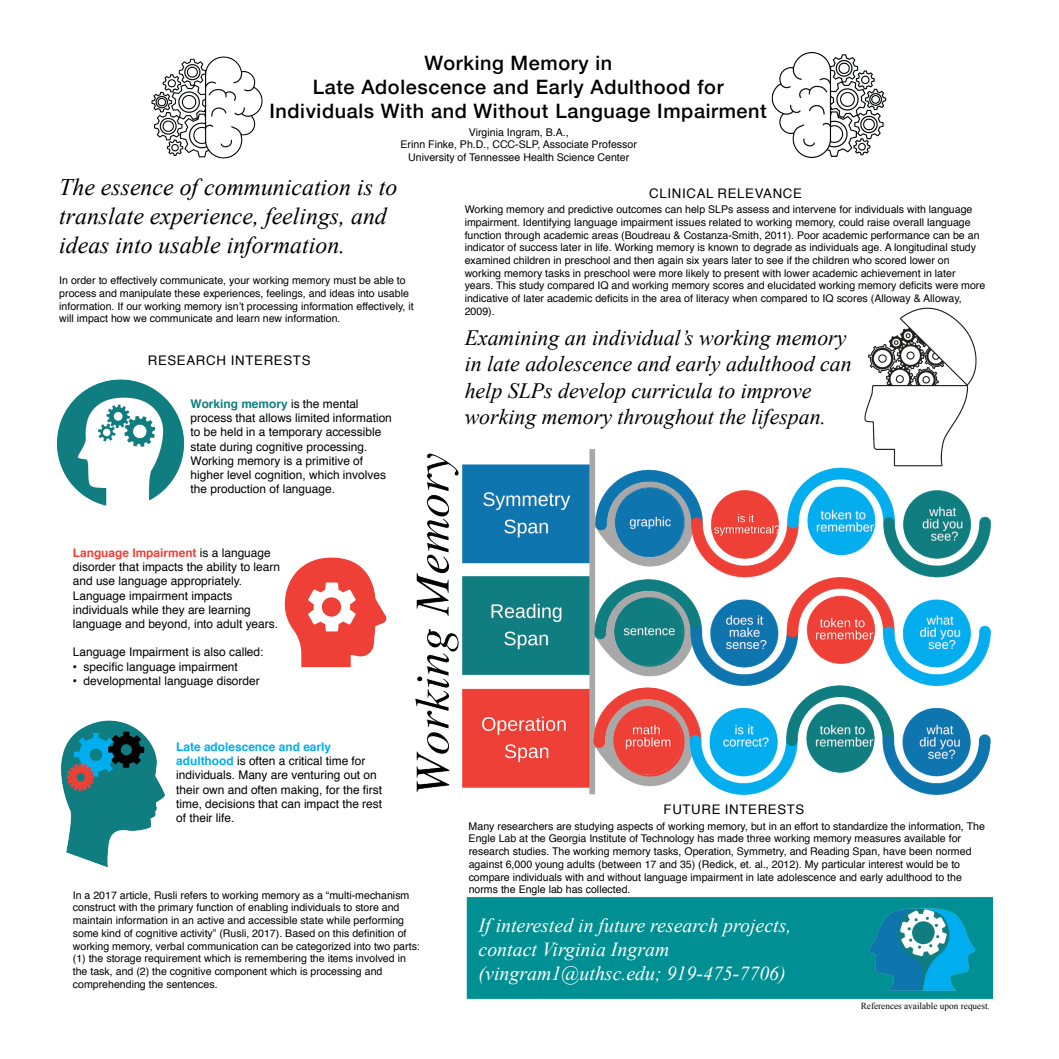
<style>
.page{position:relative;width:1059px;height:1059px;background:#fff}
.page>*{position:absolute;margin:0;border:0;box-sizing:border-box;transform-origin:0 0}
.t1{font:italic 23.8px/28.6px "Times New Roman";color:#000}
.t2{font:italic 21.84px/26.2px "Times New Roman";color:#000}
.t3{font:500 19.84px/23.8px "Helvetica Neue";letter-spacing:.03em;color:#000;text-align:center}
.t4{font:italic 19.84px/23.8px "Times New Roman";color:#fff}
.t5{font:13.23px "Helvetica";letter-spacing:.05em;color:#000}
.t6{font:11.9px/14.3px "Helvetica";color:#000}
.t7{font:10.57px/12.7px "Helvetica";color:#000}
.t8{font:9.27px "Times New Roman";color:#000}
.s1{font-weight:700;color:#107e80}
.s2{font-weight:700;color:#ef4036}
.s3{font-family:"Arial"}
.s4{font-weight:700;color:#00aeef}
</style>
<div class="page">
<img style="left:151px;top:56px;width:112px;height:103px">
<img style="left:771px;top:52px;width:116px;height:106px">
<img style="left:284px;top:557px;width:80px;height:111px">
<img style="left:61px;top:720px;width:104px;height:148px">
<img style="left:56px;top:379px;width:129px;height:127px">
<div style="left:466px;top:896px;width:527px;height:103px;background:#008f92"></div>
<div style="left:466px;top:896px;width:527px;height:103px;border:1px solid #fff"></div>
<img style="left:864px;top:307px;width:113px;height:133px">
<img style="left:850px;top:896px;width:143px;height:104px">
<img style="left:364px;top:449px;width:226px;height:344px">
<img style="left:590px;top:440px;width:401px;height:117px">
<img style="left:588px;top:663px;width:403px;height:132px">
<img style="left:589px;top:557px;width:402px;height:147px">
<h3 class="t3" style="left:269px;top:50px;width:499px">Working Memory in<br>Late Adolescence and Early Adulthood for<br>Individuals With and Without Language Impairment</h3>
<p class="t7" style="left:400px;top:126px;width:238px;text-align:center">Virginia Ingram, B.A.,<br>Erinn Finke, Ph.D., CCC-SLP, Associate Professor<br>University of Tennessee Health Science Center</p>
<h1 class="t1" style="left:59px;top:173px;width:340px">The essence of communication is to translate experience, feelings, and ideas into usable information.</h1>
<p class="t7" style="left:59px;top:274px;width:356px">In order to effectively communicate, your working memory must be able to process and manipulate these experiences, feelings, and ideas into usable information. If our working memory isn’t processing information effectively, it will impact how we communicate and learn new information.</p>
<p class="t5" style="left:148px;top:350px;width:164px">RESEARCH INTERESTS</p>
<p class="t6" style="left:191px;top:396px;width:203px"><span class="s1">Working memory</span> is the mental process that allows limited information to be held in a temporary accessible state during cognitive processing.<br>Working memory is a primitive of higher level cognition, which involves the production of language.</p>
<p class="t6" style="left:73px;top:545px;width:209px"><span class="s2">Language Impairment</span> is a language disorder that impacts the ability to learn and use language appropriately.<br>Language impairment impacts individuals while they are learning language and beyond, into adult years.</p>
<p class="t6" style="left:73px;top:645px;width:192px">Language Impairment is also called:</p>
<p class="t6" style="left:73px;top:660px;width:166px"><span class="s3">•</span> specific language impairment</p>
<p class="t6" style="left:73px;top:674px;width:188px"><span class="s3">•</span> developmental language disorder</p>
<p class="t6" style="left:176px;top:740px;width:207px"><span class="s4">Late adolescence and early adulthood</span> is often a critical time for individuals. Many are venturing out on their own and often making, for the first time, decisions that can impact the rest of their life.</p>
<p class="t7" style="left:73px;top:888px;width:348px">In a 2017 article, Rusli refers to working memory as a “multi-mechanism construct with the primary function of enabling individuals to store and maintain information in an active and accessible state while performing some kind of cognitive activity” (Rusli, 2017). Based on this definition of working memory, verbal communication can be categorized into two parts: (1) the storage requirement which is remembering the items involved in the task, and (2) the cognitive component which is processing and comprehending the sentences.</p>
<p class="t5" style="left:649px;top:183px;width:154px">CLINICAL RELEVANCE</p>
<p class="t7" style="left:464px;top:203px;width:522px">Working memory and predictive outcomes can help SLPs assess and intervene for individuals with language impairment. Identifying language impairment issues related to working memory, could raise overall language function through academic areas (Boudreau &amp; Costanza-Smith, 2011). Poor academic performance can be an indicator of success later in life. Working memory is known to degrade as individuals age. A longitudinal study examined children in preschool and then again six years later to see if the children who scored lower on working memory tasks in preschool were more likely to present with lower academic achievement in later years. This study compared IQ and working memory scores and elucidated working memory deficits were more indicative of later academic deficits in the area of literacy when compared to IQ scores (Alloway &amp; Alloway, 2009).</p>
<h2 class="t2" style="left:464px;top:324px;width:388px">Examining an individual’s working memory in late adolescence and early adulthood can help SLPs develop curricula to improve working memory throughout the lifespan.</h2>
<p class="t5" style="left:663px;top:798px;width:142px">FUTURE INTERESTS</p>
<p class="t7" style="left:468px;top:820px;width:518px">Many researchers are studying aspects of working memory, but in an effort to standardize the information, The Engle Lab at the Georgia Institute of Technology has made three working memory measures available for research studies. The working memory tasks, Operation, Symmetry, and Reading Span, have been normed against 6,000 young adults (between 17 and 35) (Redick, et. al., 2012). My particular interest would be to compare individuals with and without language impairment in late adolescence and early adulthood to the norms the Engle lab has collected.</p>
<h3 class="t4" style="left:478px;top:913px;width:314px">If interested in future research projects, contact Virginia Ingram (vingram1@uthsc.edu; 919-475-7706)</h3>
<p class="t8" style="left:860px;top:999px;width:131px">References available upon request.</p>
</div>
